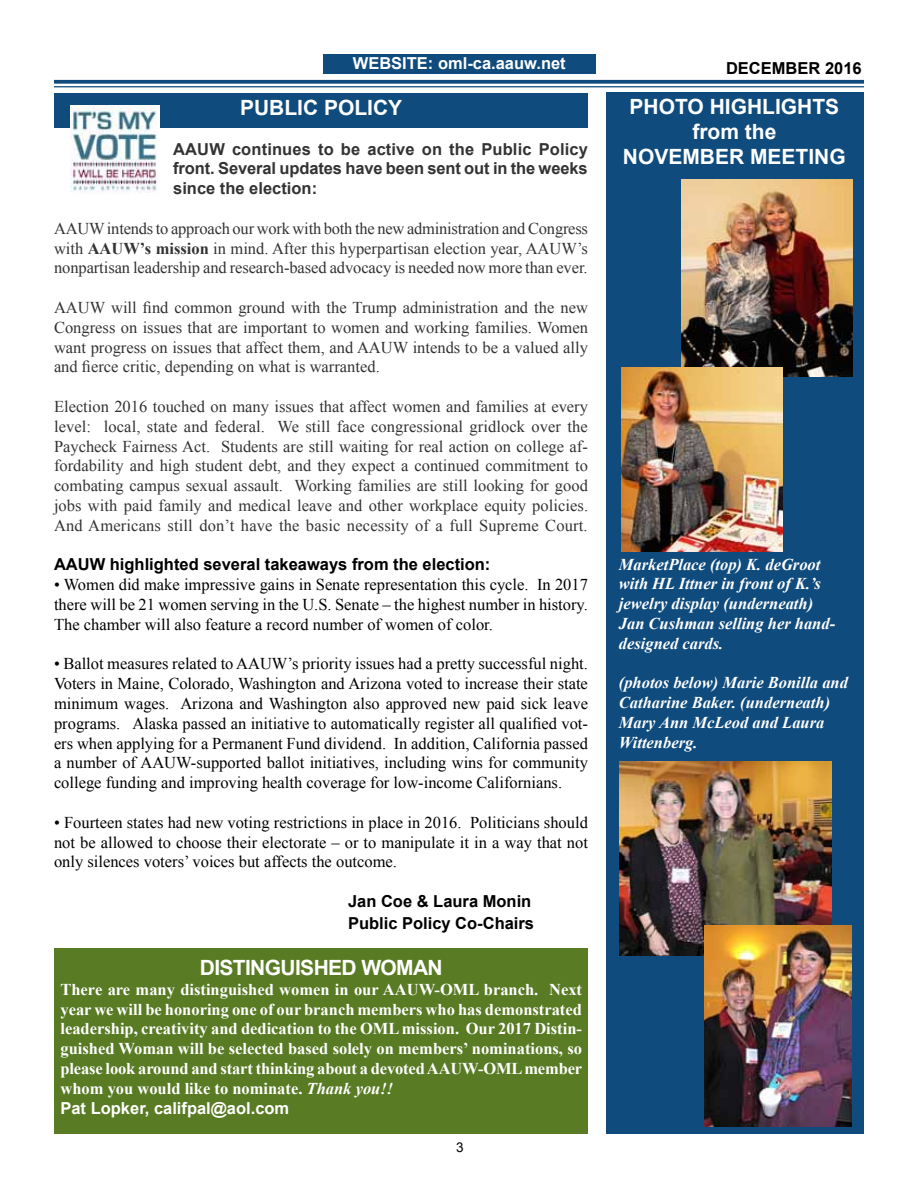
<style>
.page{position:relative;width:918px;height:1188px;background:#fff}
.page>*{position:absolute;margin:0;border:0;box-sizing:border-box;transform-origin:0 0}
.t1{font:700 21px/25.2px "Arial";color:#fff;text-align:center}
.t2{font:700 21px "Arial";letter-spacing:-.03em;color:#fff}
.t3{font:16.5px/19.8px "Times New Roman";color:#333;text-align:justify}
.t4{font:16.5px/19.8px "Times New Roman";color:#000;text-align:justify}
.t5{font:700 16.5px/19.8px "Times New Roman";letter-spacing:-.005em;color:#fff;text-align:justify}
.t6{font:italic 700 16.5px/19.8px "Times New Roman";color:#fff}
.t7{font:700 16.5px/19.8px "Arial";letter-spacing:-.005em;color:#333;text-align:justify}
.t8{font:700 16.5px/21.6px "Arial";color:#000}
.t9{font:700 16.5px "Arial";color:#fff}
.t10{font:13.5px "Arial";color:#000}
.s1{font-weight:700}
.s2{font-style:italic}
</style>
<div class="page">
<div style="left:324px;top:54px;width:272px;height:20px;background:#0f4b7d"></div>
<svg style="left:54px;top:80px;width:810px;height:4px;background:#235a88"></svg>
<hr style="left:54px;top:86px;width:810px;height:1px;background:#0f4b7d">
<div style="left:54px;top:93px;width:534px;height:34px;background:#0f4b7d"></div>
<img style="left:70px;top:106px;width:90px;height:87px">
<div style="left:606px;top:93px;width:258px;height:1041px;background:#0f4b7d"></div>
<img style="left:681px;top:179px;width:172px;height:198px">
<img style="left:621px;top:368px;width:161px;height:184px">
<img style="left:620px;top:761px;width:212px;height:195px">
<div style="left:54px;top:948px;width:534px;height:186px;background:#597b24"></div>
<img style="left:704px;top:926px;width:148px;height:200px">
<p class="t9" style="left:353px;top:52px;width:214px">WEBSITE: oml-ca.aauw.net</p>
<p class="t8" style="left:726px;top:58px;width:137px">DECEMBER 2016</p>
<p class="t1" style="left:240px;top:95px;width:164px">PUBLIC POLICY</p>
<p class="t7" style="left:173px;top:139px;width:416px">AAUW continues to be active on the Public Policy front. Several updates have been sent out in the weeks since the election:</p>
<p class="t3" style="left:54px;top:218px;width:536px">AAUW intends to approach our work with both the new administration and Congress with <span class="s1">AAUW’s mission</span> in mind. After this hyperpartisan election year, AAUW’s nonpartisan leadership and research-based advocacy is needed now more than ever.</p>
<p class="t3" style="left:54px;top:297px;width:536px">AAUW will find common ground with the Trump administration and the new Congress on issues that are important to women and working families. Women want progress on issues that affect them, and AAUW intends to be a valued ally and fierce critic, depending on what is warranted.</p>
<p class="t3" style="left:54px;top:396px;width:536px">Election 2016 touched on many issues that affect women and families at every level: local, state and federal. We still face congressional gridlock over the Paycheck Fairness Act. Students are still waiting for real action on college af&shy;fordability and high student debt, and they expect a continued commitment to combating campus sexual assault. Working families are still looking for good jobs with paid family and medical leave and other workplace equity policies.<br>And Americans still don’t have the basic necessity of a full Supreme Court.</p>
<p class="t8" style="left:54px;top:554px;width:438px">AAUW highlighted several takeaways from the election:</p>
<p class="t4" style="left:54px;top:574px;width:536px">• Women did make impressive gains in Senate representation this cycle. In 2017 there will be 21 women serving in the U.S. Senate – the highest number in history.<br>The chamber will also feature a record number of women of color.</p>
<p class="t4" style="left:54px;top:654px;width:536px">• Ballot measures related to AAUW’s priority issues had a pretty successful night.<br>Voters in Maine, Colorado, Washington and Arizona voted to increase their state minimum wages. Arizona and Washington also approved new paid sick leave programs. Alaska passed an initiative to automatically register all qualified vot&shy;ers when applying for a Permanent Fund dividend. In addition, California passed a number of AAUW-supported ballot initiatives, including wins for community college funding and improving health coverage for low-income Californians.</p>
<p class="t4" style="left:54px;top:812px;width:536px">• Fourteen states had new voting restrictions in place in 2016. Politicians should not be allowed to choose their electorate – or to manipulate it in a way that not only silences voters’ voices but affects the outcome.</p>
<p class="t8" style="left:348px;top:891px;width:188px">Jan Coe &amp; Laura Monin<br>Public Policy Co-Chairs</p>
<p class="t2" style="left:200px;top:954px;width:244px">DISTINGUISHED WOMAN</p>
<p class="t5" style="left:60px;top:979px;width:523px">There are many distinguished women in our AAUW-OML branch. Next year we will be honoring one of our branch members who has demonstrated leadership, creativity and dedication to the OML mission. Our 2017 Distin&shy;guished Woman will be selected based solely on members’ nominations, so please look around and start thinking about a devoted AAUW-OML member whom you would like to nominate. <span class="s2">Thank you!!</span></p>
<p class="t9" style="left:60px;top:1097px;width:230px">Pat Lopker, califpal@aol.com</p>
<p class="t10" style="left:456px;top:1139px;width:9px">3</p>
<p class="t1" style="left:623px;top:94px;width:224px">PHOTO HIGHLIGHTS from the<br>NOVEMBER MEETING</p>
<p class="t6" style="left:619px;top:554px;width:218px">MarketPlace (top) K. deGroot with HL Ittner in front of K.’s jewelry display (underneath)<br>Jan Cushman selling her hand&shy;designed cards.</p>
<p class="t6" style="left:619px;top:672px;width:231px">(photos below) Marie Bonilla and<br>Catharine Baker. (underneath)<br>Mary Ann McLeod and Laura<br>Wittenberg.</p>
</div>
